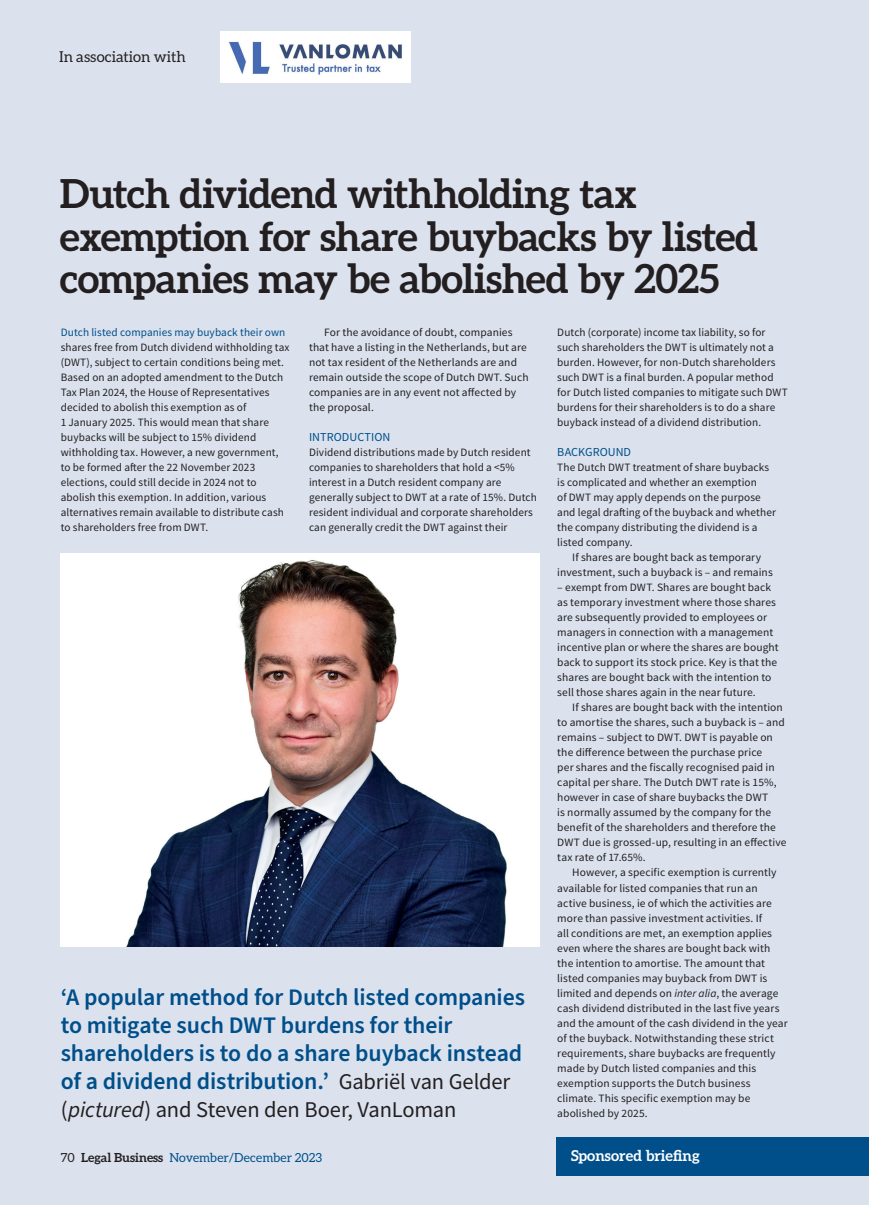
<style>
.page{position:relative;width:869px;height:1205px;background:#fff}
.page>*{position:absolute;margin:0;border:0;box-sizing:border-box;transform-origin:0 0}
.Head__large_bold{font:700 40px/42.5px "Aleo";letter-spacing:-.015em;color:#231f20}
.Pullquote__col{font:600 23.75px/27.8px "Source Sans Pro";letter-spacing:-.005em;color:#004f8a}
.Pullquote__col-2{font:22.5px "Source Sans Pro";letter-spacing:-.01em;color:#231f20}
.t1{font:15px "Aleo";color:#231f20}
.t2{font:700 15px "Aleo";color:#fff}
.t3{font:12.5px "Aleo";color:#004f8a}
.Subhead{font:12.25px "Source Sans Pro";color:#004f8a}
.Body__light_indented{font:11.25px/15px "Source Sans Pro";letter-spacing:.005em;color:#231f20}
.Body__light{font:11.25px/15px "Source Sans Pro";letter-spacing:.005em;color:#231f20}
.s1{color:#004f8a}
.s2{font-weight:400;font-size:22.5px;color:#231f20}
.s3{font-style:italic}
.s4{color:#231f20}
.s5{font-weight:700;color:#231f20}
</style>
<div class="page">
<div style="left:0;top:0;width:868px;height:1205px;background:#dbe2ee"></div>
<img style="left:220px;top:31px;width:190px;height:51px">
<div style="left:556px;top:1137px;width:312px;height:39px;background:#004f8a"></div>
<img style="left:60px;top:553px;width:479px;height:394px">
<h3 class="t1" style="left:59px;top:48px;width:128px">In association with</h3>
<p class="Head__large_bold" style="left:60px;top:172px;width:699px">Dutch dividend withholding tax exemption for share buybacks by listed companies may be abolished by 2025</p>
<p class="Body__light" style="left:61px;top:325px;width:230px"><span class="s1">Dutch listed companies may buyback their own </span>shares free from Dutch dividend withholding tax (DWT), subject to certain conditions being met.<br>Based on an adopted amendment to the Dutch Tax Plan 2024, the House of Representatives decided to abolish this exemption as of<br>1 January 2025. This would mean that share buybacks will be subject to 15% dividend withholding tax. However, a new government, to be formed after the 22 November 2023 elections, could still decide in 2024 not to abolish this exemption. In addition, various alternatives remain available to distribute cash to shareholders free from DWT.</p>
<p class="Body__light_indented" style="left:309px;top:325px;width:221px;text-indent:15px">For the avoidance of doubt, companies that have a listing in the Netherlands, but are not tax resident of the Netherlands are and remain outside the scope of Dutch DWT. Such companies are in any event not affected by the proposal.</p>
<p class="Subhead" style="left:309px;top:429px;width:83px">INTRODUCTION</p>
<p class="Body__light" style="left:309px;top:445px;width:229px">Dividend distributions made by Dutch resident companies to shareholders that hold a &lt;5% interest in a Dutch resident company are generally subject to DWT at a rate of 15%. Dutch resident individual and corporate shareholders can generally credit the DWT against their</p>
<p class="Pullquote__col" style="left:61px;top:984px;width:465px">‘A popular method for Dutch listed companies to mitigate such DWT burdens for their shareholders is to do a share buyback instead of a dividend distribution.’ <span class="s2">Gabriël van Gelder</span></p>
<p class="Pullquote__col-2" style="left:61px;top:1095px;width:397px">(<span class="s3">pictured</span>) and Steven den Boer, VanLoman</p>
<p class="t3" style="left:61px;top:1150px;width:263px"><span class="s4">70</span> <span class="s5">Legal Business</span> November/December 2023</p>
<p class="Body__light" style="left:557px;top:325px;width:232px">Dutch (corporate) income tax liability, so for such shareholders the DWT is ultimately not a burden. However, for non-Dutch shareholders such DWT is a final burden. A popular method for Dutch listed companies to mitigate such DWT burdens for their shareholders is to do a share buyback instead of a dividend distribution.</p>
<p class="Subhead" style="left:557px;top:444px;width:75px">BACKGROUND</p>
<p class="Body__light" style="left:557px;top:460px;width:220px">The Dutch DWT treatment of share buybacks is complicated and whether an exemption<br>of DWT may apply depends on the purpose and legal drafting of the buyback and whether the company distributing the dividend is a listed company.</p>
<p class="Body__light_indented" style="left:557px;top:550px;width:217px;text-align:center">If shares are bought back as temporary investment, such a buyback is – and remains</p>
<p class="Body__light_indented" style="left:557px;top:580px;width:223px">– exempt from DWT. Shares are bought back as temporary investment where those shares are subsequently provided to employees or managers in connection with a management incentive plan or where the shares are bought back to support its stock price. Key is that the shares are bought back with the intention to sell those shares again in the near future.</p>
<p class="Body__light_indented" style="left:557px;top:700px;width:230px;text-indent:15px">If shares are bought back with the intention to amortise the shares, such a buyback is – and remains – subject to DWT. DWT is payable on the difference between the purchase price<br>per shares and the fiscally recognised paid in capital per share. The Dutch DWT rate is 15%, however in case of share buybacks the DWT<br>is normally assumed by the company for the benefit of the shareholders and therefore the DWT due is grossed-up, resulting in an effective tax rate of 17.65%.</p>
<p class="Body__light_indented" style="left:557px;top:865px;width:232px;text-indent:15px">However, a specific exemption is currently available for listed companies that run an active business, ie of which the activities are more than passive investment activities. If<br>all conditions are met, an exemption applies even where the shares are bought back with the intention to amortise. The amount that listed companies may buyback from DWT is limited and depends on <span class="s3">inter alia</span>, the average cash dividend distributed in the last five years and the amount of the cash dividend in the year of the buyback. Notwithstanding these strict requirements, share buybacks are frequently made by Dutch listed companies and this exemption supports the Dutch business climate. This specific exemption may be abolished by 2025.</p>
<p class="t2" style="left:570px;top:1146px;width:130px">Sponsored briefing</p>
</div>
